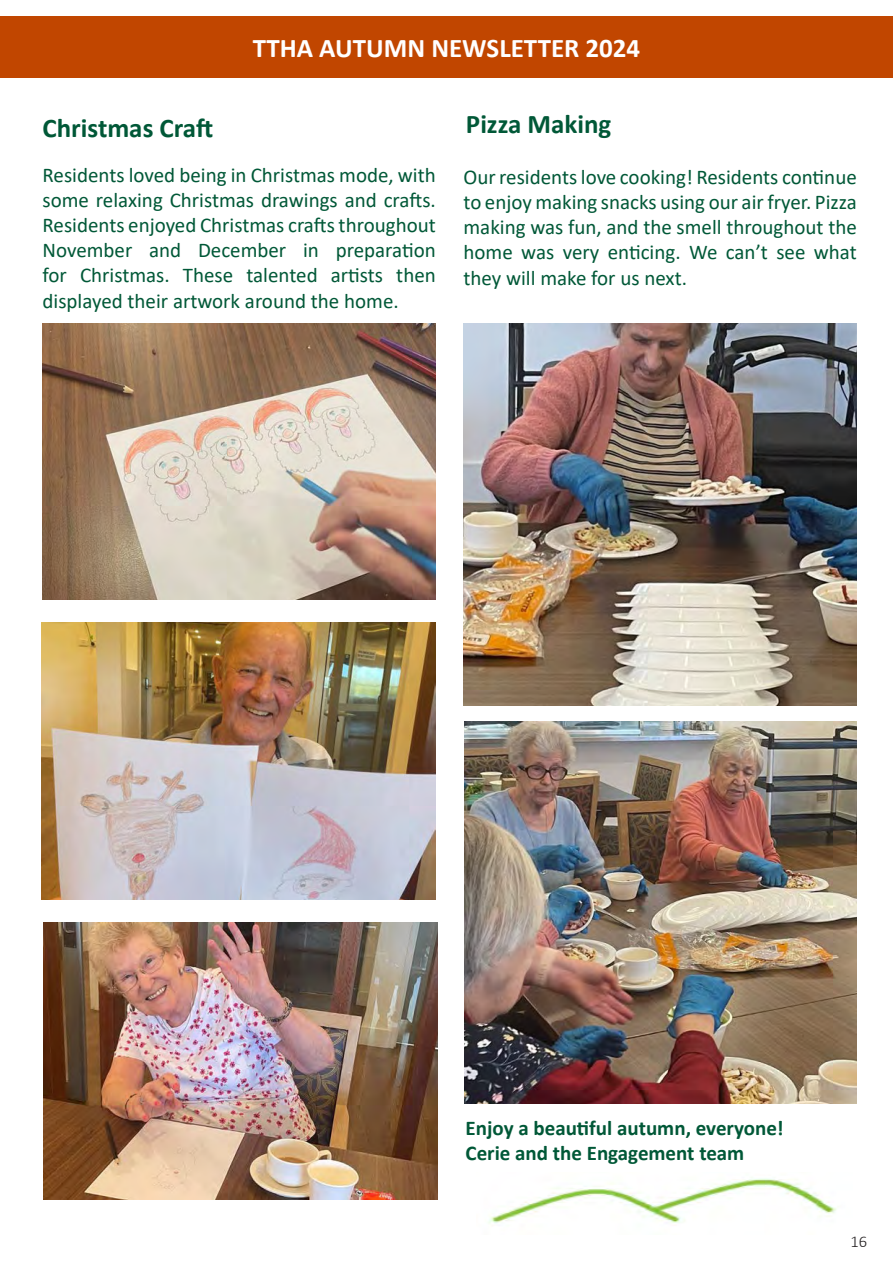
<style>
.page{position:relative;width:893px;height:1263px;background:#fff}
.page>*{position:absolute;margin:0;border:0;box-sizing:border-box;transform-origin:0 0}
.t1{font:700 27px "Calibri";color:#005837}
.t2{font:700 27px "Calibri";color:#fff}
.t3{font:21px/25.2px "Calibri";color:#005837;text-align:justify}
.t4{font:700 21px "Calibri";color:#005837}
.t5{font:300 16.5px "Calibri";color:#231f20}
</style>
<div class="page">
<div style="left:0;top:16px;width:893px;height:62px;background:#c14600"></div>
<img style="left:488px;top:1177px;width:349px;height:47px">
<img style="left:43px;top:323px;width:393px;height:277px">
<img style="left:41px;top:623px;width:395px;height:276px">
<img style="left:44px;top:923px;width:394px;height:276px">
<img style="left:463px;top:323px;width:394px;height:383px">
<img style="left:465px;top:721px;width:392px;height:383px">
<p class="t2" style="left:253px;top:29px;width:389px">TTHA AUTUMN NEWSLETTER 2024</p>
<p class="t1" style="left:43px;top:109px;width:172px">Christmas Craft</p>
<p class="t3" style="left:43px;top:161px;width:395px">Residents loved being in Christmas mode, with some relaxing Christmas drawings and crafts.<br>Residents enjoyed Christmas crafts throughout November and December in preparation for Christmas. These talented artists then displayed their artwork around the home.</p>
<p class="t1" style="left:466px;top:105px;width:147px">Pizza Making</p>
<p class="t3" style="left:463px;top:164px;width:395px">Our residents love cooking! Residents continue to enjoy making snacks using our air fryer. Pizza making was fun, and the smell throughout the home was very enticing. We can’t see what they will make for us next.</p>
<p class="t4" style="left:466px;top:1113px;width:320px">Enjoy a beautiful autumn, everyone!</p>
<p class="t4" style="left:466px;top:1138px;width:280px">Cerie and the Engagement team</p>
<p class="t5" style="left:850px;top:1231px;width:18px">16</p>
</div>
